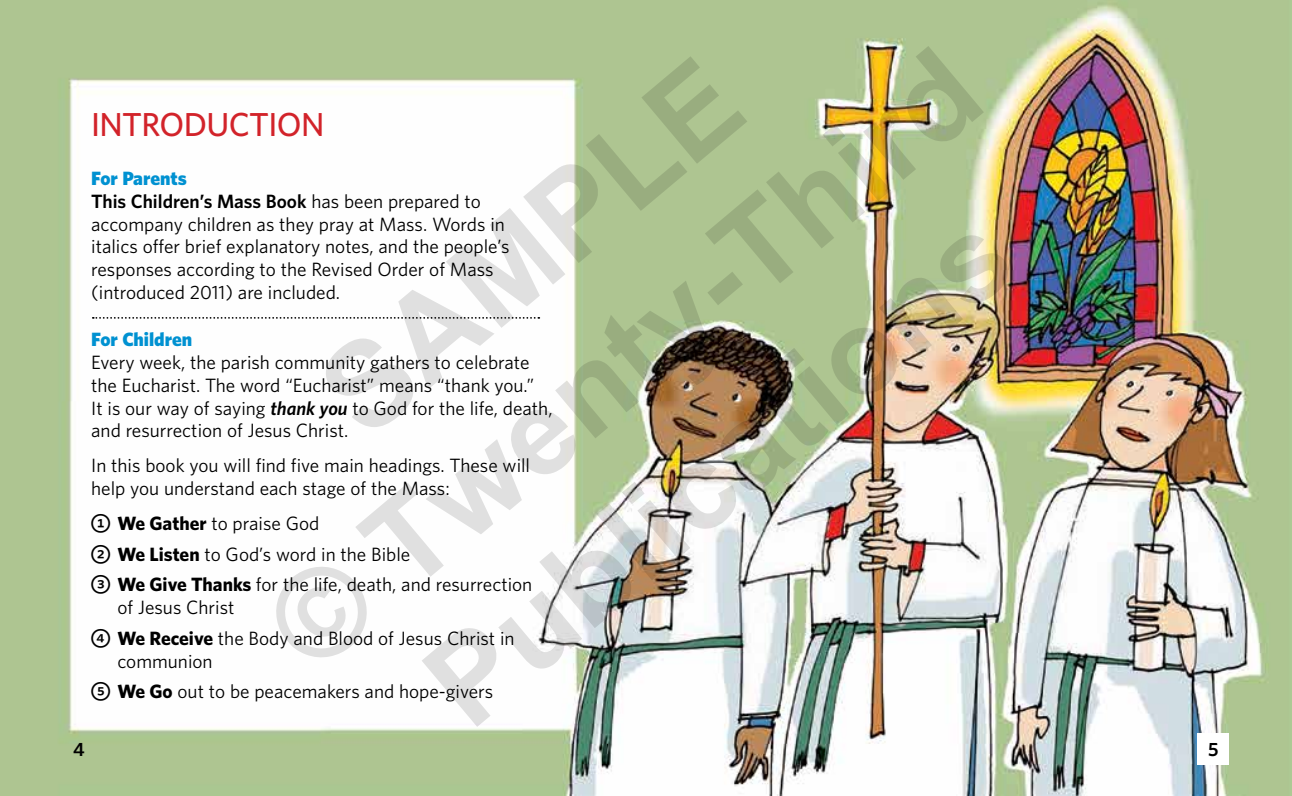
<style>
.page{position:relative;width:1292px;height:796px;background:#fff}
.page>*{position:absolute;margin:0;border:0;box-sizing:border-box;transform-origin:0 0}
.t1{font:700 120.75px/144.9px "Arial";color:rgb(0 0 0/.12);text-align:center}
.t2{font:500 33.25px "Whitney";letter-spacing:-.02em;color:#d2232a}
.t3{font:19.25px/22.8px "Whitney";color:#000}
.t4{font:900 19.25px "Whitney";color:#0091d1}
.t5{font:600 19.25px "Whitney";color:#000}
.s1{font-weight:900;color:#0091d1}
.s2{font-weight:600}
.s3{font-weight:600;font-style:italic}
.s4{font-family:"Whitney Index White Round Bd"}
.s5{font-weight:700}
</style>
<div class="page">
<img style="left:0;top:0;width:1292px;height:795px">
<div style="left:1197px;top:732px;width:31px;height:32px;background:#fff"></div>
<svg style="left:93px;top:317px;width:446px;height:1px"></svg>
<h1 class="t1" style="left:151px;top:477px;width:882px;rotate:-40deg">SAMPLE<br>© Twenty-Third<br>Publications</h1>
<h2 class="t2" style="left:91px;top:102px;width:235px">INTRODUCTION</h2>
<p class="t3" style="left:91px;top:166px;width:420px"><span class="s1">For Parents<br></span><span class="s2">This Children’s Mass Book</span> has been prepared to accompany children as they pray at Mass. Words in italics offer brief explanatory notes, and the people’s responses according to the Revised Order of Mass (introduced 2011) are included.</p>
<p class="t4" style="left:91px;top:326px;width:103px">For Children</p>
<p class="t3" style="left:91px;top:350px;width:463px">Every week, the parish community gathers to celebrate the Eucharist. The word “Eucharist” means “thank you.”<br>It is our way of saying <span class="s3">thank you</span> to God for the life, death, and resurrection of Jesus Christ.</p>
<p class="t3" style="left:91px;top:453px;width:440px">In this book you will find five main headings. These will help you understand each stage of the Mass:</p>
<p class="t3" style="left:91px;top:507px;width:443px;line-height:30.6px"><span class="s4">1</span> <span class="s5">We Gather</span> to praise God<br><span class="s4">2</span> <span class="s5">We Listen</span> to God’s word in the Bible<br><span class="s4">3</span> <span class="s5">We Give Thanks</span> for the life, death, and resurrection</p>
<p class="t3" style="left:91px;top:591px;width:425px;line-height:30.6px;text-indent:26px">of Jesus Christ<br><span class="s4">4</span> <span class="s5">We Receive</span> the Body and Blood of Jesus Christ in</p>
<p class="t3" style="left:91px;top:645px;width:403px;line-height:30.6px;text-indent:26px">communion<br><span class="s4">5</span> <span class="s5">We Go</span> out to be peacemakers and hope-givers</p>
<p class="t5" style="left:73px;top:736px;width:13px">4</p>
<p class="t5" style="left:1208px;top:736px;width:12px">5</p>
</div>
